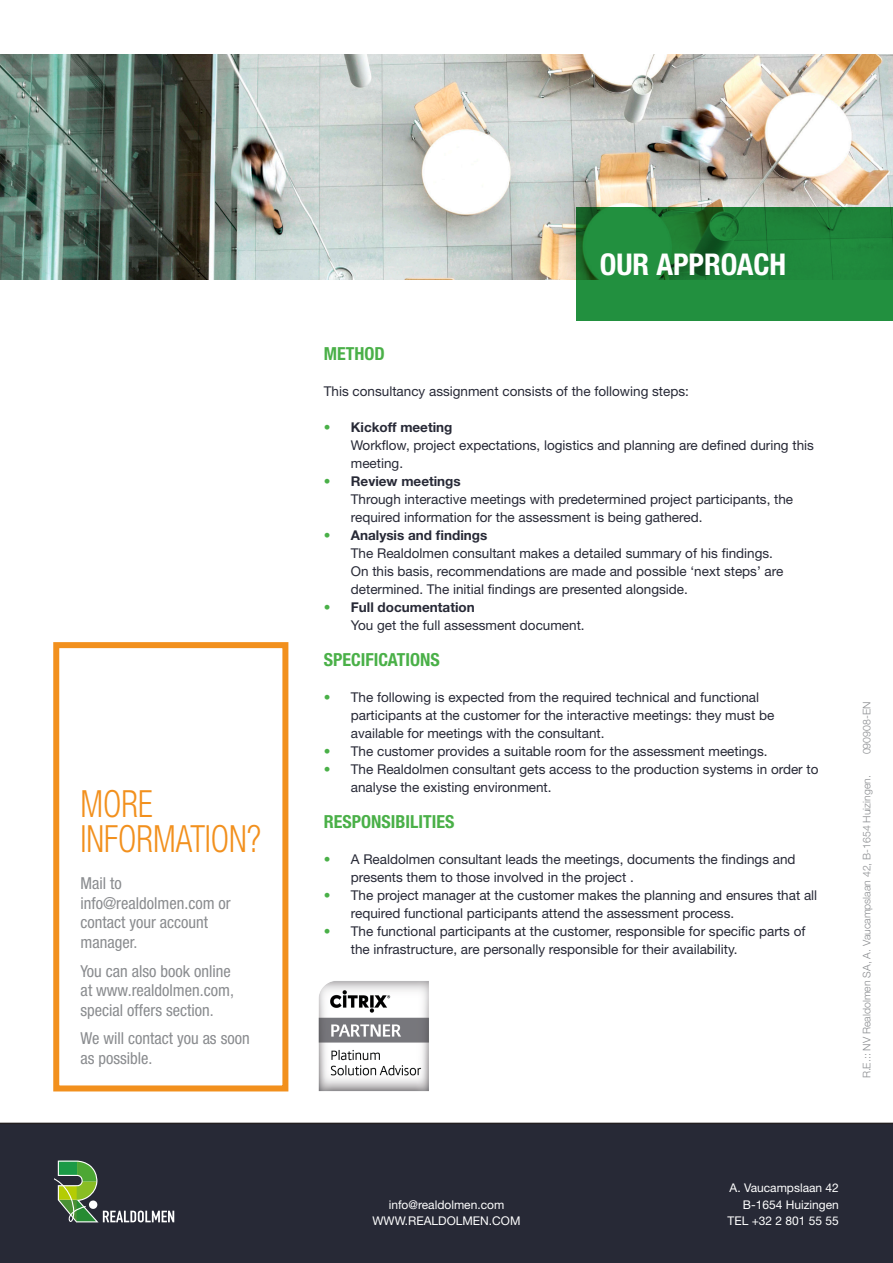
<style>
.page{position:relative;width:893px;height:1263px;background:#fff}
.page>*{position:absolute;margin:0;border:0;box-sizing:border-box;transform-origin:0 0}
.bullet_list_WITH_spa{font:300 condensed 37.5px/34.5px "Helvetica Neue LT Std";color:#f2901d;scale:.88 1}
.Special_title{font:700 condensed 30px "Helvetica Neue LT Std";color:#fff}
.Title_earlGrey{font:700 condensed 18px "Helvetica Neue LT Std";color:#4ab048}
.t1{font:condensed 16.5px/19.8px "Helvetica Neue LT Std";color:#8a8c8f}
.t2{font:13.5px/18px "Helvetica Neue LT Std";color:#272936}
.t3{font:12px "Helvetica Neue LT Std";color:#fff}
.t4{font:300 10.5px "Helvetica Neue LT Std";color:#8a8c8f}
.s1{font-weight:700;color:#4ab048}
.s2{font-weight:700}
</style>
<div class="page">
<div style="left:0;top:1123px;width:893px;height:140px;background:#272936"></div>
<svg style="left:54px;top:1160px;width:120px;height:62px;background:#475649"></svg>
<img style="left:0;top:54px;width:893px;height:225px">
<svg style="left:576px;top:207px;width:317px;height:114px;background:#1f863a"></svg>
<div style="left:53px;top:642px;width:235px;height:449px;border:6px solid #f2901d"></div>
<img style="left:273px;top:935px;width:201px;height:201px">
<p class="bullet_list_WITH_spa" style="left:81px;top:787px;width:207px">MORE<br>INFORMATION?</p>
<p class="t1" style="left:81px;top:873px;width:152px">Mail to info@realdolmen.com or contact your account manager.</p>
<p class="t1" style="left:81px;top:961px;width:155px">You can also book online at www.realdolmen.com, special offers section.</p>
<p class="t1" style="left:81px;top:1028px;width:171px">We will contact you as soon as possible.</p>
<p class="Special_title" style="left:600px;top:246px;width:188px">OUR APPROACH</p>
<p class="Title_earlGrey" style="left:324px;top:343px;width:62px">METHOD</p>
<p class="t2" style="left:324px;top:382px;width:367px">This consultancy assignment consists of the following steps:</p>
<p class="t2" style="left:351px;top:418px;width:465px;text-indent:-27px"><span class="s1">•</span> <span class="s2">Kickoff meeting<br></span>Workflow, project expectations, logistics and planning are defined during this meeting.</p>
<p class="t2" style="left:351px;top:472px;width:444px;text-indent:-27px"><span class="s1">•</span> <span class="s2">Review meetings<br></span>Through interactive meetings with predetermined project participants, the required information for the assessment is being gathered.</p>
<p class="t2" style="left:351px;top:526px;width:434px;text-indent:-27px"><span class="s1">•</span> <span class="s2">Analysis and findings<br></span>The Realdolmen consultant makes a detailed summary of his findings.<br>On this basis, recommendations are made and possible ‘next steps’ are determined. The initial findings are presented alongside.</p>
<p class="t2" style="left:351px;top:598px;width:235px;text-indent:-27px"><span class="s1">•</span> <span class="s2">Full documentation<br></span>You get the full assessment document.</p>
<p class="Title_earlGrey" style="left:324px;top:649px;width:117px">SPECIFICATIONS</p>
<p class="t2" style="left:351px;top:688px;width:425px;text-indent:-27px"><span class="s1">•</span> The following is expected from the required technical and functional participants at the customer for the interactive meetings: they must be available for meetings with the consultant.</p>
<p class="t2" style="left:324px;top:742px;width:445px"><span class="s1">•</span> The customer provides a suitable room for the assessment meetings.</p>
<p class="t2" style="left:351px;top:760px;width:469px;text-indent:-27px"><span class="s1">•</span> The Realdolmen consultant gets access to the production systems in order to analyse the existing environment.</p>
<p class="Title_earlGrey" style="left:324px;top:811px;width:132px">RESPONSIBILITIES</p>
<p class="t2" style="left:351px;top:850px;width:446px;text-indent:-27px"><span class="s1">•</span> A Realdolmen consultant leads the meetings, documents the findings and presents them to those involved in the project .</p>
<p class="t2" style="left:351px;top:886px;width:468px;text-indent:-27px"><span class="s1">•</span> The project manager at the customer makes the planning and ensures that all required functional participants attend the assessment process.</p>
<p class="t2" style="left:351px;top:922px;width:456px;text-indent:-27px"><span class="s1">•</span> The functional participants at the customer, responsible for specific parts of the infrastructure, are personally responsible for their availability.</p>
<p class="t4" style="left:860px;top:754px;width:54px;rotate:-90deg">090908-EN</p>
<p class="t4" style="left:860px;top:1078px;width:305px;rotate:-90deg">R.E.:: NV Realdolmen SA, A. Vaucampslaan 42, B-1654 Huizingen.</p>
<p class="t3" style="left:389px;top:1197px;width:117px">info@realdolmen.com</p>
<p class="t3" style="left:372px;top:1214px;width:150px">WWW.REALDOLMEN.COM</p>
<p class="t3" style="left:730px;top:1181px;width:111px">A. Vaucampslaan 42</p>
<p class="t3" style="left:743px;top:1197px;width:98px">B-1654 Huizingen</p>
<p class="t3" style="left:727px;top:1214px;width:113px">TEL +32 2 801 55 55</p>
</div>
